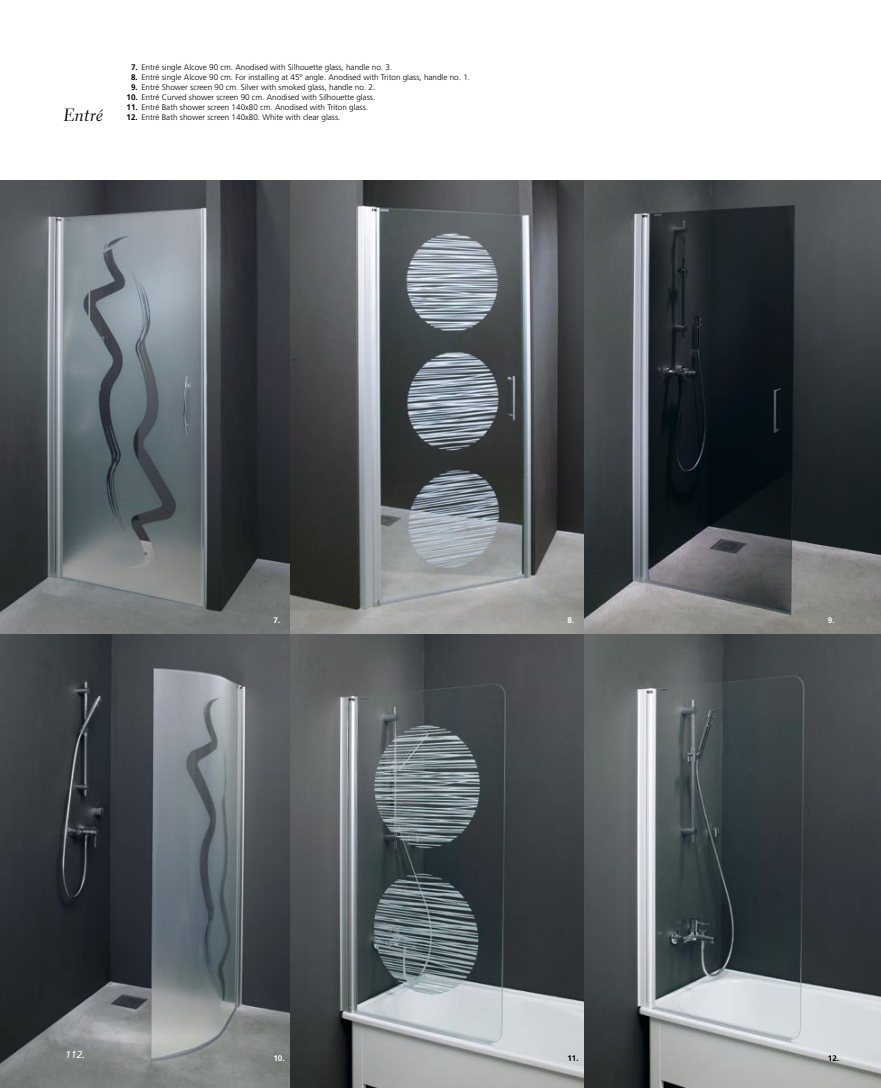
<style>
.page{position:relative;width:881px;height:1088px;background:#fff}
.page>*{position:absolute;margin:0;border:0;box-sizing:border-box;transform-origin:0 0}
.t1{font:17.5px "Transitional 521 BT Cursive A";color:#000}
.t2{font:italic 10px "Frutiger";color:#fff}
.t3{font:300 8.12px "Frutiger";color:#000}
.t4{font:700 8.12px "Frutiger";color:#fff}
.t5{font:700 8.12px "Frutiger";color:#000}
.s1{font-weight:700}
</style>
<div class="page">
<img style="left:0;top:180px;width:290px;height:908px">
<img style="left:290px;top:180px;width:294px;height:454px">
<img style="left:584px;top:180px;width:297px;height:454px">
<img style="left:290px;top:634px;width:591px;height:454px">
<h1 class="t1" style="left:64px;top:104px;width:41px">Entré</h1>
<p class="t3" style="left:131px;top:63px;width:262px"><span class="s1">7.</span> Entré single Alcove 90 cm. Anodised with Silhouette glass, handle no. 3.</p>
<p class="t3" style="left:131px;top:73px;width:340px"><span class="s1">8.</span> Entré single Alcove 90 cm. For installing at 45° angle. Anodised with Triton glass, handle no. 1.</p>
<p class="t3" style="left:131px;top:83px;width:246px"><span class="s1">9.</span> Entré Shower screen 90 cm. Silver with smoked glass, handle no. 2.</p>
<p class="t3" style="left:127px;top:93px;width:250px"><span class="s1">10.</span> Entré Curved shower screen 90 cm. Anodised with Silhouette glass.</p>
<p class="t3" style="left:127px;top:102px;width:243px"><span class="s1">11.</span> Entré Bath shower screen 140x80 cm. Anodised with Triton glass.</p>
<p class="t3" style="left:127px;top:112px;width:215px"><span class="s1">12.</span> Entré Bath shower screen 140x80. White with clear glass.</p>
<p class="t4" style="left:273px;top:616px;width:8px">7.</p>
<p class="t4" style="left:567px;top:616px;width:8px">8.</p>
<p class="t4" style="left:827px;top:616px;width:8px">9.</p>
<p class="t2" style="left:66px;top:1049px;width:21px">112.</p>
<p class="t4" style="left:273px;top:1053px;width:13px">10.</p>
<p class="t5" style="left:567px;top:1053px;width:13px">11.</p>
<p class="t5" style="left:827px;top:1053px;width:13px">12.</p>
</div>
